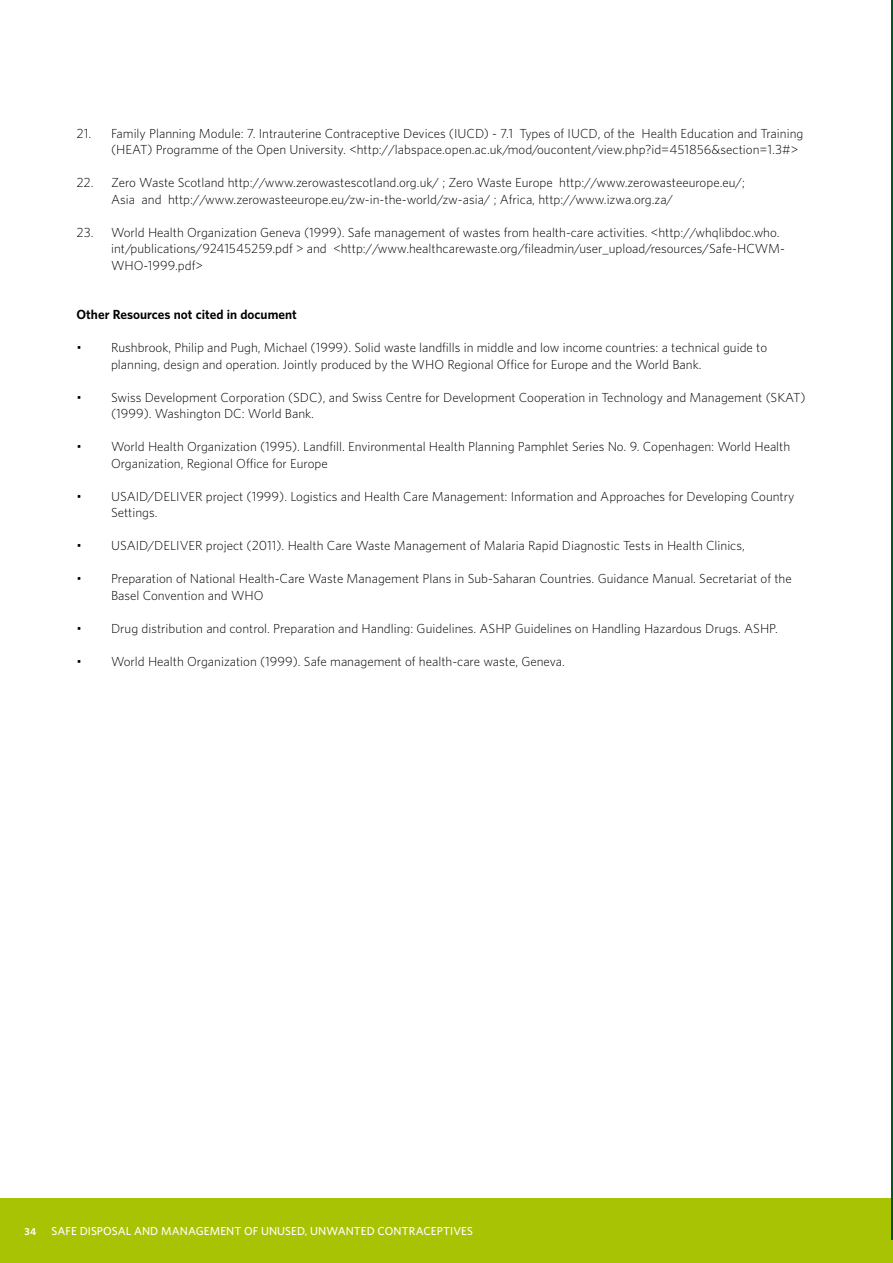
<style>
.page{position:relative;width:893px;height:1263px;background:#fff}
.page>*{position:absolute;margin:0;border:0;box-sizing:border-box;transform-origin:0 0}
.t1{font:300 12px/16.5px "UNFPA";color:#000}
.t2{font:700 12px "UNFPA";color:#000}
.t3{font:600 10.5px "UNFPA";letter-spacing:.005em;color:#fff}
.t4{font:700 9px "UNFPA";color:#fff}
</style>
<div class="page">
<div style="left:0;top:1198px;width:893px;height:65px;background:#a8c303"></div>
<hr style="left:891px;top:0;width:2px;height:1239px;background:#005625">
<p class="t1" style="left:111px;top:124px;width:694px;text-indent:-35px">21. Family Planning Module: 7. Intrauterine Contraceptive Devices (IUCD) - 7.1 Types of IUCD, of the Health Education and Training (HEAT) Programme of the Open University. &lt;http://labspace.open.ac.uk/mod/oucontent/view.php?id=451856&amp;section=1.3#&gt;</p>
<p class="t1" style="left:111px;top:174px;width:635px;text-indent:-35px">22. Zero Waste Scotland http://www.zerowastescotland.org.uk/ ; Zero Waste Europe http://www.zerowasteeurope.eu/;<br>Asia and http://www.zerowasteeurope.eu/zw-in-the-world/zw-asia/ ; Africa, http://www.izwa.org.za/</p>
<p class="t1" style="left:111px;top:223px;width:675px;text-indent:-35px">23. World Health Organization Geneva (1999). Safe management of wastes from health-care activities. &lt;http://whqlibdoc.who. int/publications/9241545259.pdf &gt; and &lt;http://www.healthcarewaste.org/fileadmin/user_upload/resources/Safe-HCWM-<br>WHO-1999.pdf&gt;</p>
<p class="t2" style="left:77px;top:306px;width:222px">Other Resources not cited in document</p>
<p class="t1" style="left:77px;top:339px;width:7px">•</p>
<p class="t1" style="left:111px;top:339px;width:658px">Rushbrook, Philip and Pugh, Michael (1999). Solid waste landfills in middle and low income countries: a technical guide to planning, design and operation. Jointly produced by the WHO Regional Office for Europe and the World Bank.</p>
<p class="t1" style="left:77px;top:388px;width:7px">•</p>
<p class="t1" style="left:111px;top:388px;width:696px">Swiss Development Corporation (SDC), and Swiss Centre for Development Cooperation in Technology and Management (SKAT) (1999). Washington DC: World Bank.</p>
<p class="t1" style="left:77px;top:438px;width:7px">•</p>
<p class="t1" style="left:111px;top:438px;width:681px">World Health Organization (1995). Landfill. Environmental Health Planning Pamphlet Series No. 9. Copenhagen: World Health<br>Organization, Regional Office for Europe</p>
<p class="t1" style="left:77px;top:487px;width:7px">•</p>
<p class="t1" style="left:111px;top:487px;width:685px">USAID/DELIVER project (1999). Logistics and Health Care Management: Information and Approaches for Developing Country<br>Settings.</p>
<p class="t1" style="left:77px;top:537px;width:7px">•</p>
<p class="t1" style="left:111px;top:537px;width:635px">USAID/DELIVER project (2011). Health Care Waste Management of Malaria Rapid Diagnostic Tests in Health Clinics,</p>
<p class="t1" style="left:77px;top:570px;width:7px">•</p>
<p class="t1" style="left:111px;top:570px;width:682px">Preparation of National Health-Care Waste Management Plans in Sub-Saharan Countries. Guidance Manual. Secretariat of the<br>Basel Convention and WHO</p>
<p class="t1" style="left:77px;top:619px;width:7px">•</p>
<p class="t1" style="left:111px;top:619px;width:668px">Drug distribution and control. Preparation and Handling: Guidelines. ASHP Guidelines on Handling Hazardous Drugs. ASHP.</p>
<p class="t1" style="left:77px;top:652px;width:7px">•</p>
<p class="t1" style="left:111px;top:652px;width:455px">World Health Organization (1999). Safe management of health-care waste, Geneva.</p>
<p class="t4" style="left:25px;top:1225px;width:13px">34</p>
<p class="t3" style="left:52px;top:1224px;width:423px">SAFE DISPOSAL AND MANAGEMENT OF UNUSED, UNWANTED CONTRACEPTIVES</p>
</div>
